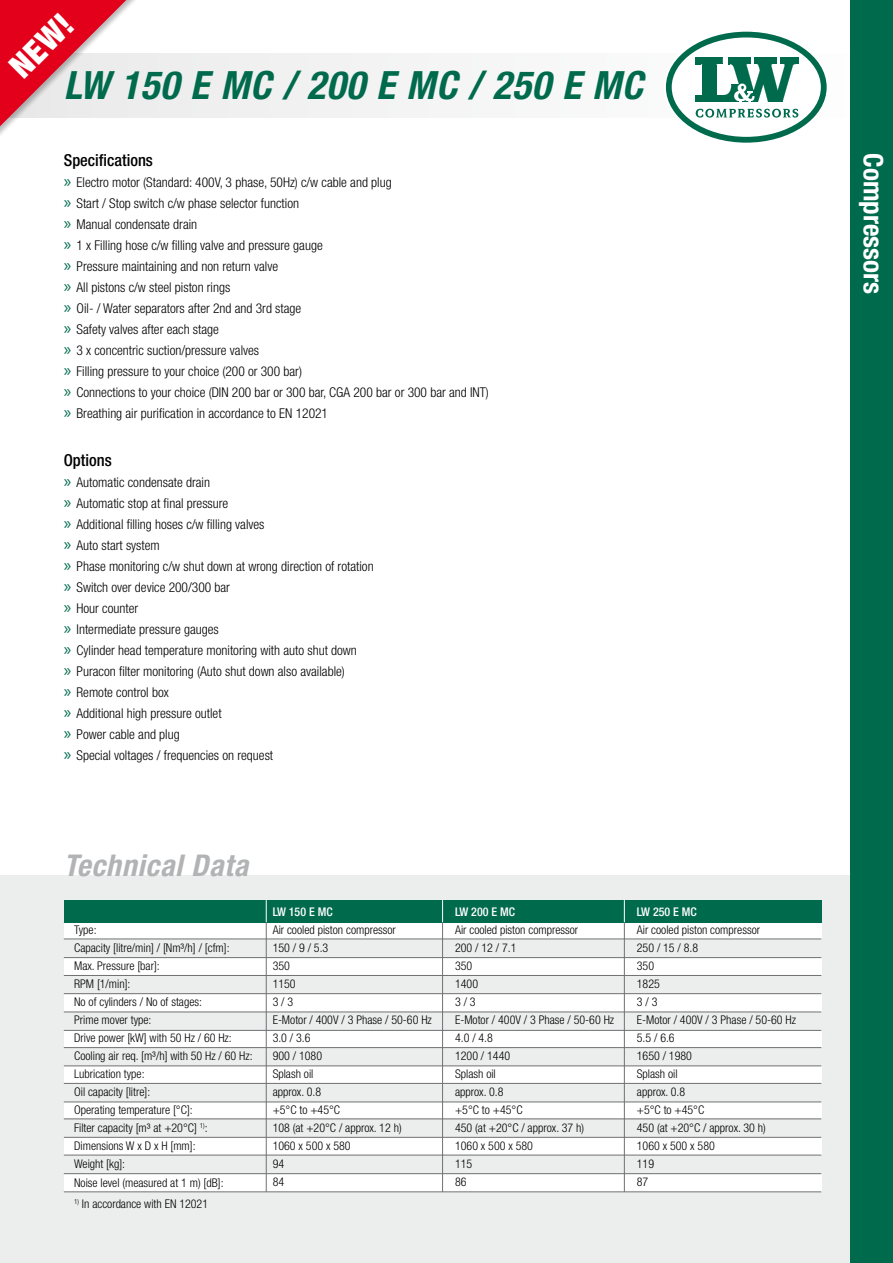
<style>
.page{position:relative;width:893px;height:1263px;background:#fff}
.page>*{position:absolute;margin:0;border:0;box-sizing:border-box;transform-origin:0 0}
.t1{font:italic 700 condensed 39px "Helvetica Neue";letter-spacing:.025em;color:#006a4d}
.t2{font:900 condensed 33px "Helvetica Neue";color:#fff}
.t3{font:italic 700 condensed 30px "Helvetica Neue";letter-spacing:.025em;color:#b1b3b4}
.t4{font:700 condensed 27px "Helvetica Neue";color:#fff}
.t5{font:500 condensed 16.5px "Helvetica Neue";color:#000}
.t6{font:300 condensed 13.5px/21px "Helvetica Neue";color:#000}
.t7{font:300 condensed 12px/18px "Helvetica Neue";color:#000}
.t8{font:500 condensed 12px "Helvetica Neue";color:#fff}
.s1{font-family:"Myriad Pro";font-weight:400;font-stretch:normal;font-size:18px;color:#006a4d}
</style>
<div class="page">
<div style="left:0;top:54px;width:893px;height:64px;background:#f4f4f5"></div>
<svg style="left:664px;top:30px;width:164px;height:114px"></svg>
<svg style="left:669px;top:35px;width:155px;height:105px;fill:#fff"></svg>
<div style="left:666px;top:32px;width:161px;height:111px;border:6px solid #006a4d;border-radius:50%"></div>
<svg style="left:695px;top:58px;width:104px;height:45px"></svg>
<svg style="left:696px;top:109px;width:102px;height:9px"></svg>
<div style="left:0;top:0;width:151px;height:226px;background:#000;opacity:.27"></div>
<svg style="left:0;top:0;width:146px;height:221px"></svg>
<div style="left:0;top:876px;width:850px;height:387px;background:#eceded"></div>
<div style="left:850px;top:0;width:43px;height:1263px;background:#006a4d"></div>
<div style="left:64px;top:907px;width:757px;height:285px;background:#fff"></div>
<div style="left:64px;top:1155px;width:757px;height:19px;background:#eceded"></div>
<div style="left:64px;top:1119px;width:757px;height:18px;background:#eceded"></div>
<div style="left:64px;top:1083px;width:757px;height:19px;background:#eceded"></div>
<div style="left:64px;top:1047px;width:757px;height:19px;background:#eceded"></div>
<div style="left:64px;top:1012px;width:757px;height:19px;background:#eceded"></div>
<div style="left:64px;top:975px;width:757px;height:19px;background:#eceded"></div>
<div style="left:64px;top:939px;width:757px;height:19px;background:#eceded"></div>
<hr style="left:64px;top:922px;width:757px;height:1px;background:#707172">
<hr style="left:64px;top:939px;width:757px;height:1px;background:#707172">
<hr style="left:64px;top:957px;width:757px;height:1px;background:#707172">
<hr style="left:64px;top:975px;width:757px;height:1px;background:#707172">
<hr style="left:64px;top:993px;width:757px;height:1px;background:#707172">
<hr style="left:64px;top:1012px;width:757px;height:1px;background:#707172">
<hr style="left:64px;top:1030px;width:757px;height:1px;background:#707172">
<hr style="left:64px;top:1047px;width:757px;height:1px;background:#707172">
<hr style="left:64px;top:1066px;width:757px;height:1px;background:#707172">
<hr style="left:64px;top:1083px;width:757px;height:1px;background:#707172">
<hr style="left:64px;top:1102px;width:757px;height:1px;background:#707172">
<hr style="left:64px;top:1119px;width:757px;height:1px;background:#707172">
<hr style="left:64px;top:1173px;width:757px;height:1px;background:#707172">
<hr style="left:64px;top:1191px;width:757px;height:1px;background:#707172">
<div style="left:64px;top:900px;width:757px;height:22px;background:#006a4d"></div>
<hr style="left:64px;top:1137px;width:757px;height:1px;background:#707172">
<hr style="left:64px;top:1155px;width:757px;height:1px;background:#707172">
<hr style="left:266px;top:922px;width:1px;height:270px;background:#707172">
<svg style="left:266px;top:900px;width:1px;height:22px"></svg>
<svg style="left:442px;top:900px;width:1px;height:22px"></svg>
<svg style="left:624px;top:900px;width:1px;height:22px"></svg>
<hr style="left:442px;top:922px;width:1px;height:270px;background:#707172">
<hr style="left:624px;top:922px;width:1px;height:270px;background:#707172">
<h2 class="t2" style="left:1px;top:57px;width:76px;rotate:-45deg">NEW!</h2>
<h1 class="t1" style="left:64px;top:62px;width:581px">LW 150 E MC / 200 E MC / 250 E MC</h1>
<p class="t5" style="left:64px;top:150px;width:91px">Specifications</p>
<p class="t6" style="left:64px;top:172px;width:426px"><span class="s1">»</span> Electro motor (Standard: 400V, 3 phase, 50Hz) c/w cable and plug<br><span class="s1">»</span> Start / Stop switch c/w phase selector function<br><span class="s1">»</span> Manual condensate drain<br><span class="s1">»</span> 1 x Filling hose c/w filling valve and pressure gauge<br><span class="s1">»</span> Pressure maintaining and non return valve<br><span class="s1">»</span> All pistons c/w steel piston rings<br><span class="s1">»</span> Oil- / Water separators after 2nd and 3rd stage<br><span class="s1">»</span> Safety valves after each stage<br><span class="s1">»</span> 3 x concentric suction/pressure valves<br><span class="s1">»</span> Filling pressure to your choice (200 or 300 bar)<br><span class="s1">»</span> Connections to your choice (DIN 200 bar or 300 bar, CGA 200 bar or 300 bar and INT) <span class="s1">»</span> Breathing air purification in accordance to EN 12021</p>
<p class="t5" style="left:64px;top:450px;width:49px">Options</p>
<p class="t6" style="left:64px;top:472px;width:311px"><span class="s1">»</span> Automatic condensate drain<br><span class="s1">»</span> Automatic stop at final pressure<br><span class="s1">»</span> Additional filling hoses c/w filling valves<br><span class="s1">»</span> Auto start system<br><span class="s1">»</span> Phase monitoring c/w shut down at wrong direction of rotation <span class="s1">»</span> Switch over device 200/300 bar<br><span class="s1">»</span> Hour counter<br><span class="s1">»</span> Intermediate pressure gauges<br><span class="s1">»</span> Cylinder head temperature monitoring with auto shut down<br><span class="s1">»</span> Puracon filter monitoring (Auto shut down also available)<br><span class="s1">»</span> Remote control box<br><span class="s1">»</span> Additional high pressure outlet<br><span class="s1">»</span> Power cable and plug<br><span class="s1">»</span> Special voltages / frequencies on request</p>
<h3 class="t3" style="left:64px;top:847px;width:186px">Technical Data</h3>
<p class="t7" style="left:74px;top:921px;width:180px">Type:<br>Capacity [litre/min] / [Nm³/h] / [cfm]:<br>Max. Pressure [bar]:<br>RPM [1/min]:<br>No of cylinders / No of stages:<br>Prime mover type:<br>Drive power [kW] with 50 Hz / 60 Hz:<br>Cooling air req. [m³/h] with 50 Hz / 60 Hz:<br>Lubrication type:<br>Oil capacity [litre]:<br>Operating temperature [°C]:<br>Filter capacity [m³ at +20°C] <sup>1)</sup>:<br>Dimensions W x D x H [mm]:<br>Weight [kg]:<br>Noise level (measured at 1 m) [dB]:</p>
<p class="t7" style="left:74px;top:1194px;width:136px"><sup>1)</sup> In accordance with EN 12021</p>
<p class="t8" style="left:273px;top:905px;width:61px">LW 150 E MC</p>
<p class="t7" style="left:273px;top:921px;width:161px">Air cooled piston compressor<br>150 / 9 / 5.3<br>350<br>1150<br>3 / 3<br>E-Motor / 400V / 3 Phase / 50-60 Hz<br>3.0 / 3.6<br>900 / 1080<br>Splash oil<br>approx. 0.8<br>+5°C to +45°C<br>108 (at +20°C / approx. 12 h)<br>1060 x 500 x 580<br>94<br>84</p>
<p class="t8" style="left:455px;top:905px;width:61px">LW 200 E MC</p>
<p class="t7" style="left:455px;top:921px;width:161px">Air cooled piston compressor<br>200 / 12 / 7.1<br>350<br>1400<br>3 / 3<br>E-Motor / 400V / 3 Phase / 50-60 Hz<br>4.0 / 4.8<br>1200 / 1440<br>Splash oil<br>approx. 0.8<br>+5°C to +45°C<br>450 (at +20°C / approx. 37 h)<br>1060 x 500 x 580<br>115<br>86</p>
<p class="t8" style="left:637px;top:905px;width:61px">LW 250 E MC</p>
<p class="t7" style="left:637px;top:921px;width:161px">Air cooled piston compressor<br>250 / 15 / 8.8<br>350<br>1825<br>3 / 3<br>E-Motor / 400V / 3 Phase / 50-60 Hz<br>5.5 / 6.6<br>1650 / 1980<br>Splash oil<br>approx. 0.8<br>+5°C to +45°C<br>450 (at +20°C / approx. 30 h)<br>1060 x 500 x 580<br>119<br>87</p>
<h3 class="t4" style="left:890px;top:153px;width:142px;rotate:90deg">Compressors</h3>
</div>
